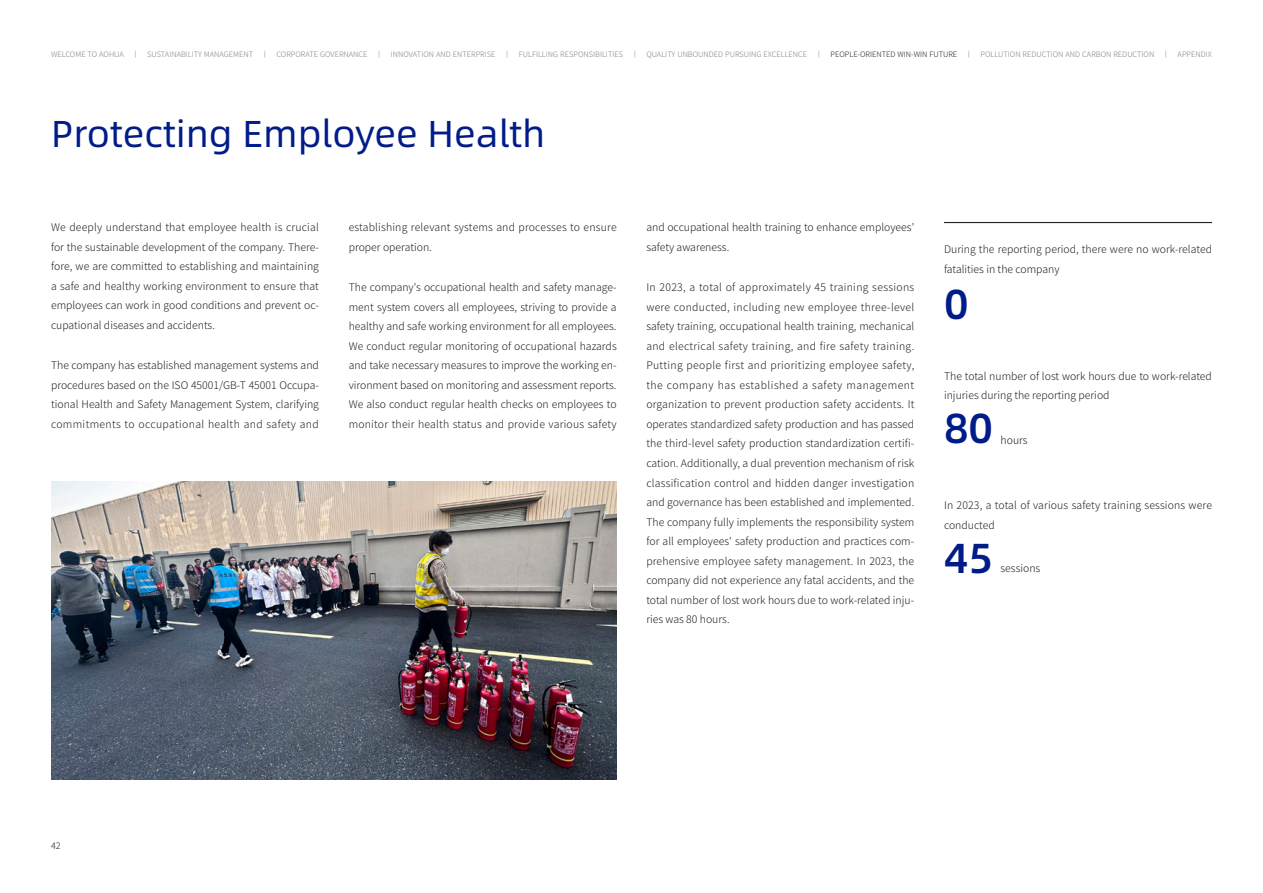
<style>
.page{position:relative;width:1263px;height:893px;background:#fff}
.page>*{position:absolute;margin:0;border:0;box-sizing:border-box;transform-origin:0 0}
.数字{font:42px "Alibaba Pu Hui Ti M";color:#001c88}
.正文标题{font:37.5px "Alibaba Pu Hui Ti R";color:#001c88}
.正文内容{font:300 10.5px/19.5px "Source Han Sans CN";color:#231f20}
.t1{font:300 9px "Source Han Sans CN";color:#231f20}
.t2{font:300 7.5px "Source Han Sans CN";color:#808285}
.s1{color:#231f20}
</style>
<div class="page">
<img style="left:51px;top:482px;width:566px;height:298px">
<hr style="left:944px;top:222px;width:268px;height:1px;background:#231f20">
<p class="t2" style="left:51px;top:50px;width:1162px">WELCOME TO AOHUA 丨 SUSTAINABILITY MANAGEMENT 丨 CORPORATE GOVERNANCE 丨 INNOVATION AND ENTERPRISE 丨 FULFILLING RESPONSIBILITIES 丨 QUALITY UNBOUNDED PURSUING EXCELLENCE 丨 <span class="s1">PEOPLE-ORIENTED WIN-WIN FUTURE</span> 丨 POLLUTION REDUCTION AND CARBON REDUCTION 丨 APPENDIX</p>
<p class="正文标题" style="left:51px;top:105px;width:496px">Protecting Employee Health</p>
<p class="正文内容" style="left:51px;top:218px;width:269px;text-align:justify">We deeply understand that employee health is crucial for the sustainable development of the company. There&shy;fore, we are committed to establishing and maintaining a safe and healthy working environment to ensure that employees can work in good conditions and prevent oc&shy;cupational diseases and accidents.</p>
<p class="正文内容" style="left:51px;top:356px;width:269px;text-align:justify">The company has established management systems and procedures based on the ISO 45001/GB-T 45001 Occupa&shy;tional Health and Safety Management System, clarifying commitments to occupational health and safety and</p>
<p class="正文内容" style="left:349px;top:218px;width:269px">establishing relevant systems and processes to ensure proper operation.</p>
<p class="正文内容" style="left:349px;top:278px;width:270px;text-align:justify">The company's occupational health and safety manage&shy;ment system covers all employees, striving to provide a healthy and safe working environment for all employees.<br>We conduct regular monitoring of occupational hazards and take necessary measures to improve the working en&shy;vironment based on monitoring and assessment reports.<br>We also conduct regular health checks on employees to monitor their health status and provide various safety</p>
<p class="正文内容" style="left:646px;top:218px;width:269px">and occupational health training to enhance employees' safety awareness.</p>
<p class="正文内容" style="left:646px;top:278px;width:269px;text-align:justify">In 2023, a total of approximately 45 training sessions were conducted, including new employee three-level safety training, occupational health training, mechanical and electrical safety training, and fire safety training.<br>Putting people first and prioritizing employee safety, the company has established a safety management organization to prevent production safety accidents. It operates standardized safety production and has passed the third-level safety production standardization certifi&shy;cation. Additionally, a dual prevention mechanism of risk classification control and hidden danger investigation and governance has been established and implemented.<br>The company fully implements the responsibility system for all employees' safety production and practices com&shy;prehensive employee safety management. In 2023, the company did not experience any fatal accidents, and the total number of lost work hours due to work-related inju&shy;ries was 80 hours.</p>
<p class="正文内容" style="left:944px;top:240px;width:269px">During the reporting period, there were no work-related fatalities in the company</p>
<p class="数字" style="left:944px;top:272px;width:26px">0</p>
<p class="正文内容" style="left:944px;top:366px;width:269px">The total number of lost work hours due to work-related injuries during the reporting period</p>
<p class="数字" style="left:944px;top:396px;width:51px">80</p>
<p class="正文内容" style="left:1000px;top:430px;width:29px">hours</p>
<p class="正文内容" style="left:944px;top:496px;width:269px">In 2023, a total of various safety training sessions were conducted</p>
<p class="数字" style="left:944px;top:526px;width:51px">45</p>
<p class="正文内容" style="left:1000px;top:559px;width:41px">sessions</p>
<p class="t1" style="left:51px;top:841px;width:11px">42</p>
</div>
